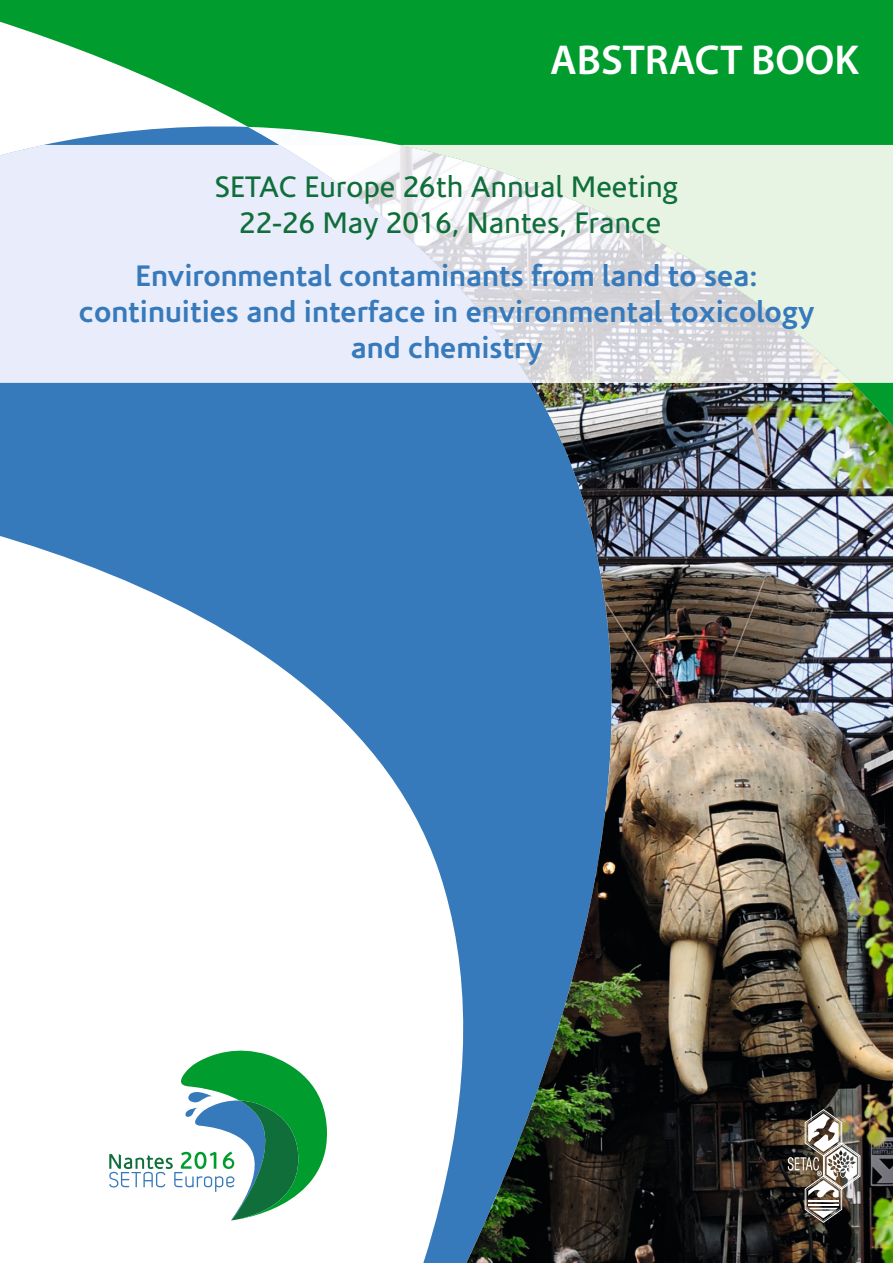
<style>
.page{position:relative;width:893px;height:1263px;background:#fff}
.page>*{position:absolute;margin:0;border:0;box-sizing:border-box;transform-origin:0 0}
.t1{font:600 42px "Myriad Pro";color:#fff}
.t2{font:700 30px/36px "Corisande";color:#377abb;text-align:center}
.t3{font:30px/36px "Corisande";color:#0f6e39;text-align:center}
</style>
<div class="page">
<img style="left:0;top:0;width:893px;height:1263px">
<svg style="left:109px;top:1051px;width:218px;height:169px"></svg>
<img style="left:788px;top:1109px;width:73px;height:114px">
<div style="left:0;top:145px;width:280px;height:238px;background:#e8ecfb"></div>
<img style="left:280px;top:145px;width:119px;height:238px">
<svg style="left:399px;top:145px;width:494px;height:238px;background:#e5eae6"></svg>
<h1 class="t1" style="left:550px;top:37px;width:310px">ABSTRACT BOOK</h1>
<p class="t3" style="left:215px;top:169px;width:465px">SETAC Europe 26th Annual Meeting<br>22-26 May 2016, Nantes, France</p>
<p class="t2" style="left:79px;top:258px;width:737px">Environmental contaminants from land to sea: continuities and interface in environmental toxicology and chemistry</p>
</div>
